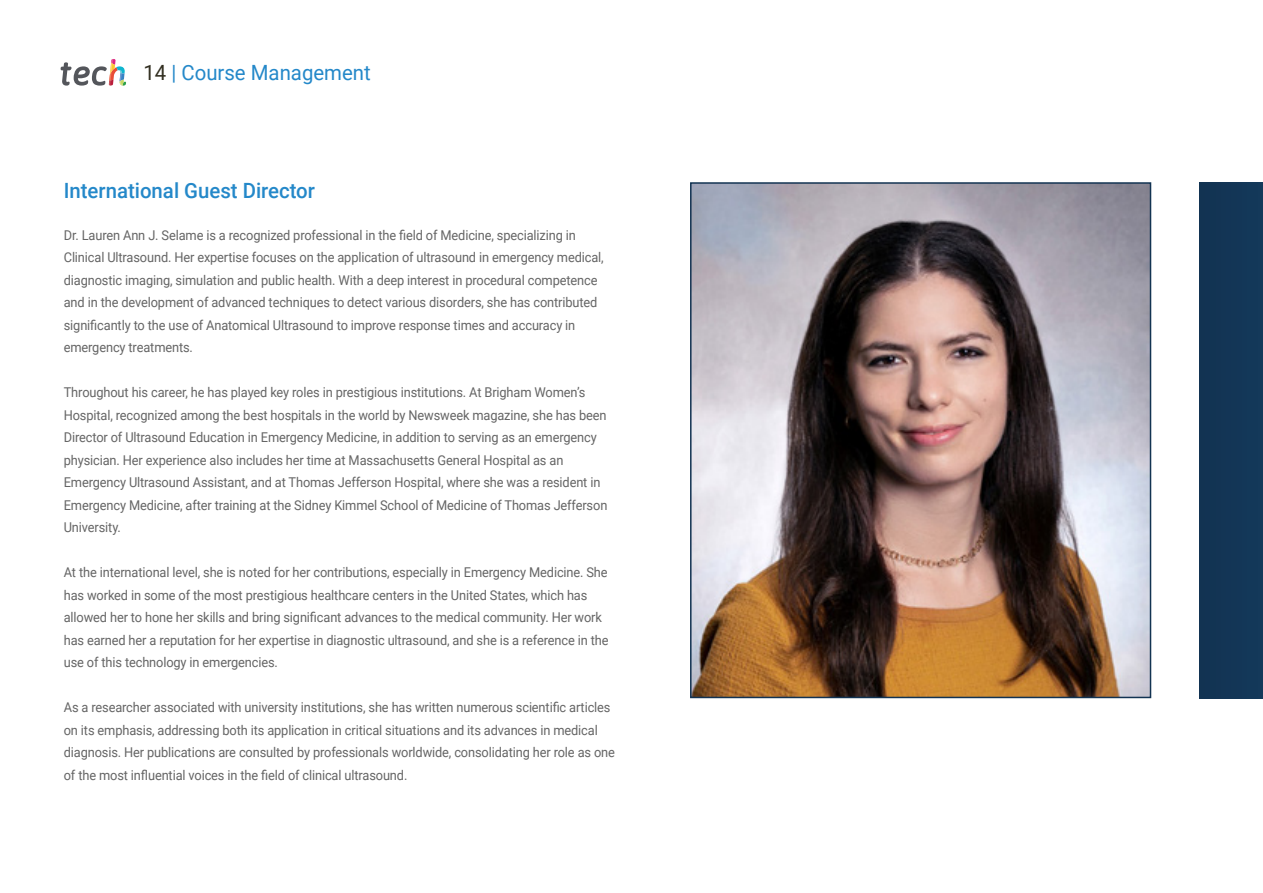
<style>
.page{position:relative;width:1263px;height:893px;background:#fff}
.page>*{position:absolute;margin:0;border:0;box-sizing:border-box;transform-origin:0 0}
.t1{font:500 21px "Roboto";color:#2488c9}
.t2{font:21px "Roboto";color:#2488c9}
.t3{font:13.5px/22.5px "Roboto";letter-spacing:-.01em;color:#656565;scale:.95 1}
.s1{color:#312e20}
</style>
<div class="page">
<div style="left:1199px;top:182px;width:64px;height:516px;background:#133556"></div>
<img style="left:693px;top:185px;width:455px;height:510px">
<div style="left:690px;top:182px;width:461px;height:516px;border:2px solid #123352"></div>
<svg style="left:61px;top:59px;width:65px;height:27px"></svg>
<h1 class="t2" style="left:144px;top:57px;width:229px"><span class="s1">14</span> | Course Management</h1>
<h1 class="t1" style="left:64px;top:176px;width:253px">International Guest Director</h1>
<p class="t3" style="left:64px;top:223px;width:570px">Dr. Lauren Ann J. Selame is a recognized professional in the field of Medicine, specializing in Clinical Ultrasound. Her expertise focuses on the application of ultrasound in emergency medical, diagnostic imaging, simulation and public health. With a deep interest in procedural competence and in the development of advanced techniques to detect various disorders, she has contributed significantly to the use of Anatomical Ultrasound to improve response times and accuracy in emergency treatments.</p>
<p class="t3" style="left:64px;top:381px;width:574px">Throughout his career, he has played key roles in prestigious institutions. At Brigham Women’s Hospital, recognized among the best hospitals in the world by Newsweek magazine, she has been Director of Ultrasound Education in Emergency Medicine, in addition to serving as an emergency physician. Her experience also includes her time at Massachusetts General Hospital as an Emergency Ultrasound Assistant, and at Thomas Jefferson Hospital, where she was a resident in Emergency Medicine, after training at the Sidney Kimmel School of Medicine of Thomas Jefferson University.</p>
<p class="t3" style="left:64px;top:561px;width:575px">At the international level, she is noted for her contributions, especially in Emergency Medicine. She has worked in some of the most prestigious healthcare centers in the United States, which has allowed her to hone her skills and bring significant advances to the medical community. Her work has earned her a reputation for her expertise in diagnostic ultrasound, and she is a reference in the use of this technology in emergencies.</p>
<p class="t3" style="left:64px;top:696px;width:582px">As a researcher associated with university institutions, she has written numerous scientific articles on its emphasis, addressing both its application in critical situations and its advances in medical diagnosis. Her publications are consulted by professionals worldwide, consolidating her role as one of the most influential voices in the field of clinical ultrasound.</p>
</div>
